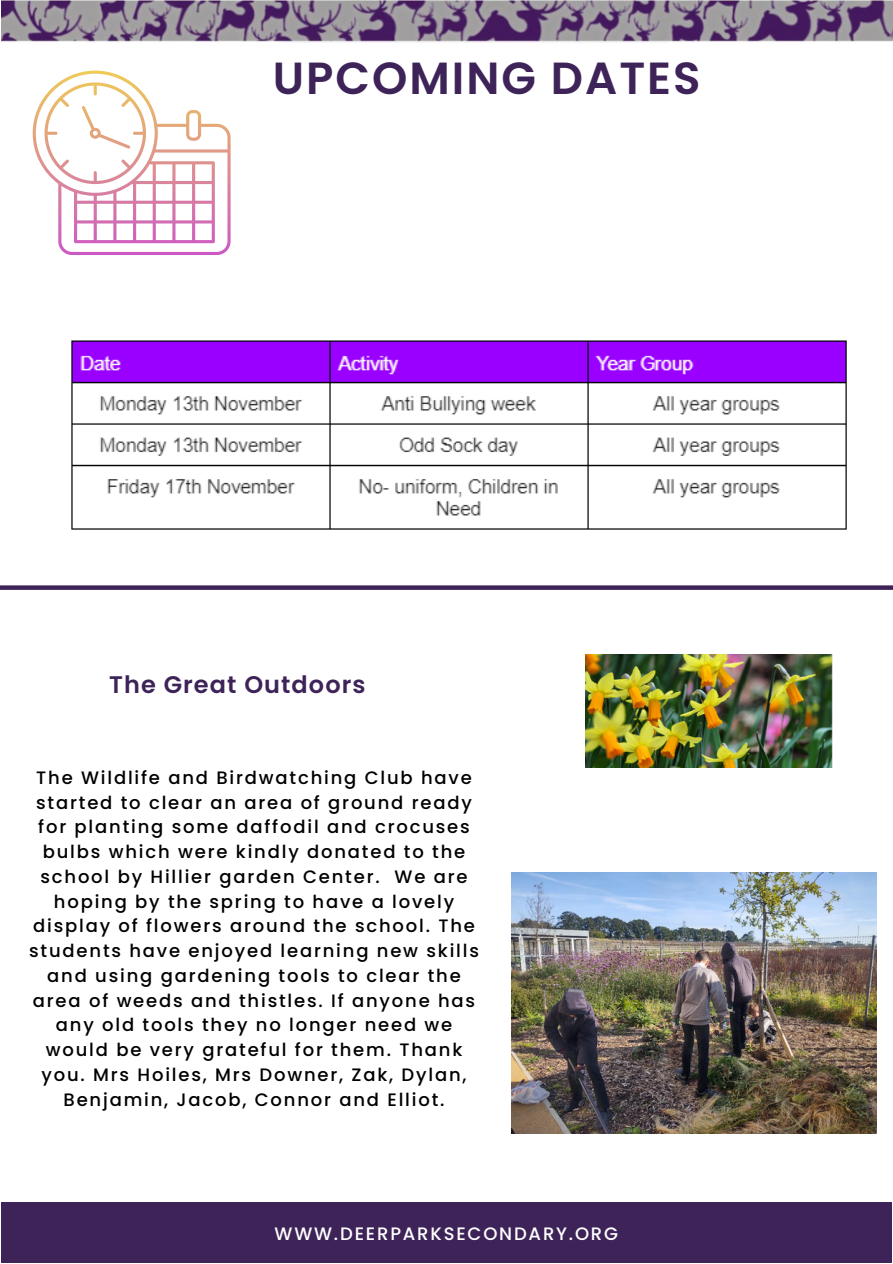
<style>
.page{position:relative;width:893px;height:1264px;background:#fff}
.page>*{position:absolute;margin:0;border:0;box-sizing:border-box;transform-origin:0 0}
.t1{font:600 45px "Poppins";letter-spacing:.045em;color:#3e2359}
.t2{font:600 24px "Poppins";letter-spacing:.045em;color:#3e2359}
.t3{font:500 18px/24.8px "Poppins";letter-spacing:.1em;color:#000;text-align:center}
.t4{font:500 18px "Poppins";letter-spacing:.1em;color:#fff}
</style>
<div class="page">
<div style="left:1px;top:1202px;width:890px;height:60px;background:#3e2359"></div>
<svg style="left:33px;top:71px;width:197px;height:184px"></svg>
<img style="left:1px;top:0;width:891px;height:43px">
<div style="left:0;top:585px;width:892px;height:5px;background:#3e2359"></div>
<img style="left:511px;top:872px;width:365px;height:261px">
<img style="left:585px;top:655px;width:247px;height:112px">
<img style="left:71px;top:340px;width:776px;height:190px">
<p class="t1" style="left:273px;top:46px;width:429px">UPCOMING DATES</p>
<p class="t2" style="left:109px;top:667px;width:258px">The Great Outdoors</p>
<p class="t3" style="left:29px;top:765px;width:451px">The Wildlife and Birdwatching Club have started to clear an area of ground ready for planting some daffodil and crocuses bulbs which were kindly donated to the school by Hillier garden Center. We are hoping by the spring to have a lovely display of flowers around the school. The students have enjoyed learning new skills and using gardening tools to clear the area of weeds and thistles. If anyone has any old tools they no longer need we would be very grateful for them. Thank you. Mrs Hoiles, Mrs Downer, Zak, Dylan, Benjamin, Jacob, Connor and Elliot.</p>
<p class="t4" style="left:274px;top:1220px;width:345px">WWW.DEERPARKSECONDARY.ORG</p>
</div>
